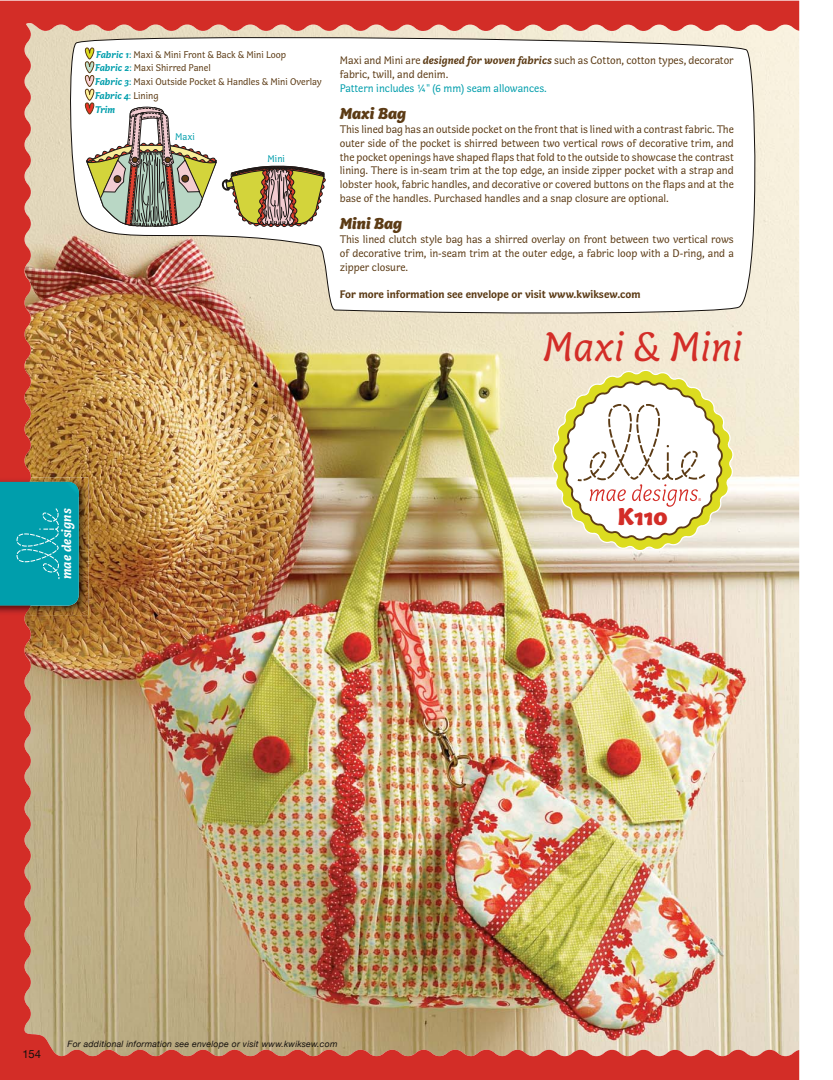
<style>
.page{position:relative;width:833px;height:1080px;background:#fff}
.page>*{position:absolute;margin:0;border:0;box-sizing:border-box;transform-origin:0 0}
.t1{font:italic 42.5px "Capucine";color:#d32d27}
.t2{font:900 25px "Capucine";color:#d32d27}
.t3{font:italic 900 16.25px "Capucine";color:#5c3b15}
.t4{font:italic 700 13.75px "Capucine";color:#fff}
.t5{font:11.25px/13.8px "Capucine";color:#5c3b15;text-align:justify}
.t6{font:700 11.25px "Capucine";color:#5c3b15}
.t7{font:11.25px "Capucine";color:#009eac}
.t8{font:11.25px "Helvetica Neue LT";color:#15110e}
.t9{font:10px/13.8px "Capucine";color:#5c3b15}
.t10{font:10px "Capucine";color:#009eac}
.t11{font:italic 8.75px "Helvetica Neue LT";letter-spacing:.02em;color:#15110e}
.s1{font-weight:700;font-style:italic;color:#009eac}
.s2{color:#009eac}
.s3{font-weight:700;font-style:italic}
</style>
<div class="page">
<img style="left:0;top:1px;width:799px;height:1079px">
<img style="left:31px;top:477px;width:48px;height:138px">
<img style="left:0;top:477px;width:31px;height:138px">
<svg style="left:0;top:482px;width:79px;height:124px;background:#08a0ad"></svg>
<img style="left:65px;top:482px;width:14px;height:15px">
<p class="t9" style="left:95px;top:48px;width:228px"><span class="s1">Fabric 1</span><span class="s2">:</span> Maxi &amp; Mini Front &amp; Back &amp; Mini Loop<br><span class="s1">Fabric 2</span><span class="s2">:</span> Maxi Shirred Panel<br><span class="s1">Fabric 3</span><span class="s2">:</span> Maxi Outside Pocket &amp; Handles &amp; Mini Overlay<br><span class="s1">Fabric 4</span><span class="s2">:</span> Lining<br><span class="s1">Trim</span></p>
<p class="t10" style="left:175px;top:133px;width:21px">Maxi</p>
<p class="t10" style="left:267px;top:155px;width:19px">Mini</p>
<p class="t5" style="left:340px;top:55px;width:395px">Maxi and Mini are <span class="s3">designed for woven fabrics</span> such as Cotton, cotton types, decorator fabric, twill, and denim.</p>
<p class="t7" style="left:340px;top:84px;width:208px">Pattern includes ¼" (6 mm) seam allowances.</p>
<h3 class="t3" style="left:340px;top:104px;width:68px">Maxi Bag</h3>
<p class="t5" style="left:340px;top:124px;width:395px">This lined bag has an outside pocket on the front that is lined with a contrast fabric. The outer side of the pocket is shirred between two vertical rows of decorative trim, and the pocket openings have shaped flaps that fold to the outside to showcase the contrast lining. There is in-seam trim at the top edge, an inside zipper pocket with a strap and lobster hook, fabric handles, and decorative or covered buttons on the flaps and at the base of the handles. Purchased handles and a snap closure are optional.</p>
<h3 class="t3" style="left:340px;top:214px;width:64px">Mini Bag</h3>
<p class="t5" style="left:340px;top:234px;width:395px">This lined clutch style bag has a shirred overlay on front between two vertical rows of decorative trim, in-seam trim at the outer edge, a fabric loop with a D-ring, and a zipper closure.</p>
<p class="t6" style="left:340px;top:288px;width:302px">For more information see envelope or visit www.kwiksew.com</p>
<h1 class="t1" style="left:543px;top:322px;width:201px">Maxi &amp; Mini</h1>
<p class="t4" style="left:61px;top:579px;width:72px;rotate:-90deg">mae designs</p>
<h2 class="t2" style="left:618px;top:502px;width:51px">K110</h2>
<p class="t8" style="left:22px;top:1049px;width:20px">154</p>
<p class="t11" style="left:68px;top:1038px;width:271px">For additional information see envelope or visit www.kwiksew.com</p>
</div>
